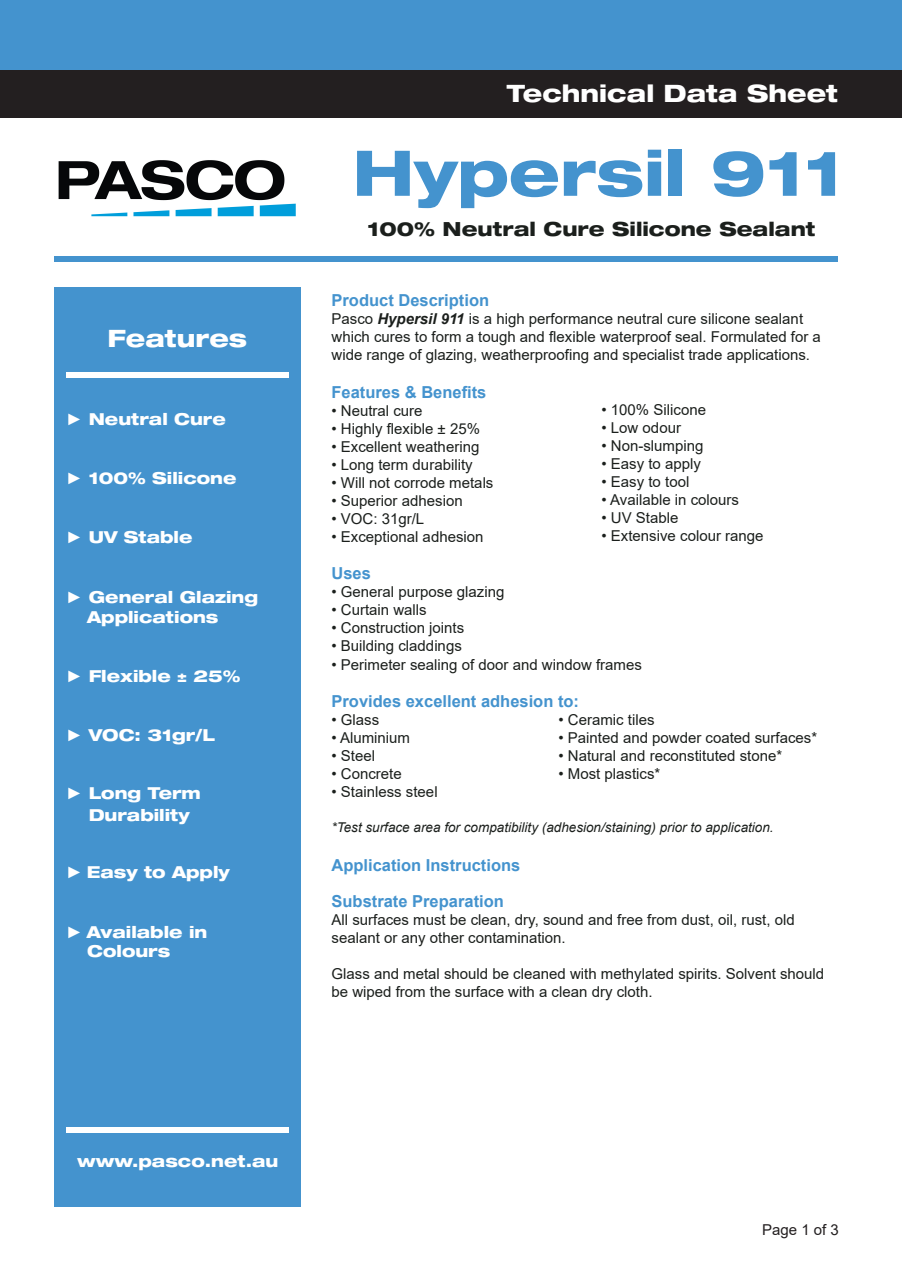
<style>
.page{position:relative;width:902px;height:1272px;background:#fff}
.page>*{position:absolute;margin:0;border:0;box-sizing:border-box;transform-origin:0 0}
.t1{font:800 expanded 63px "Helvetica Neue LT Std";color:#4493ce}
.t2{font:800 expanded 24px "Helvetica Neue LT Std";color:#fff}
.t3{font:800 expanded 19.5px "Helvetica Neue LT Std";color:#1b1f1c}
.t4{font:800 expanded 16.5px "Helvetica Neue LT Std";color:#fff}
.t5{font:700 16.5px/36px "Arial";color:#4493ce}
.t6{font:15px/18px "Arial";color:#1b1f1c}
.t7{font:15px "Arial";color:#231f20}
.t8{font:italic 13.5px "Arial";color:#1b1f1c}
.s1{font-family:"Arial";font-weight:700;font-stretch:normal}
.s2{font-weight:700;font-style:italic}
</style>
<div class="page">
<div style="left:54px;top:287px;width:247px;height:920px;background:#4493ce"></div>
<div style="left:54px;top:256px;width:783px;height:6px;background:#4493ce"></div>
<div style="left:66px;top:372px;width:223px;height:5px;background:#fff"></div>
<div style="left:66px;top:1127px;width:223px;height:5px;background:#fff"></div>
<img style="left:58px;top:160px;width:238px;height:57px">
<div style="left:0;top:0;width:902px;height:88px;background:#4493ce"></div>
<div style="left:0;top:70px;width:902px;height:47px;background:#231f20"></div>
<h2 class="t2" style="left:108px;top:323px;width:141px">Features</h2>
<p class="t4" style="left:66px;top:408px;width:161px"><span class="s1">►</span> Neutral Cure</p>
<p class="t4" style="left:66px;top:467px;width:172px"><span class="s1">►</span> 100% Silicone</p>
<p class="t4" style="left:66px;top:527px;width:128px"><span class="s1">►</span> UV Stable</p>
<p class="t4" style="left:66px;top:586px;width:194px"><span class="s1">►</span> General Glazing</p>
<p class="t4" style="left:87px;top:606px;width:133px">Applications</p>
<p class="t4" style="left:66px;top:665px;width:176px"><span class="s1">►</span> Flexible ± 25%</p>
<p class="t4" style="left:66px;top:725px;width:151px"><span class="s1">►</span> VOC: 31gr/L</p>
<p class="t4" style="left:66px;top:782px;width:136px"><span class="s1">►</span> Long Term</p>
<p class="t4" style="left:89px;top:804px;width:103px">Durability</p>
<p class="t4" style="left:66px;top:862px;width:165px"><span class="s1">►</span> Easy to Apply</p>
<p class="t4" style="left:66px;top:921px;width:143px"><span class="s1">►</span> Available in</p>
<p class="t4" style="left:87px;top:941px;width:85px">Colours</p>
<h2 class="t2" style="left:507px;top:78px;width:333px">Technical Data Sheet</h2>
<h1 class="t1" style="left:352px;top:133px;width:492px">Hypersil 911</h1>
<h3 class="t3" style="left:368px;top:217px;width:450px">100% Neutral Cure Silicone Sealant</h3>
<p class="t5" style="left:332px;top:282px;width:159px">Product Description</p>
<p class="t6" style="left:332px;top:309px;width:491px">Pasco <span class="s2">Hypersil 911</span> is a high performance neutral cure silicone sealant which cures to form a tough and flexible waterproof seal. Formulated for a wide range of glazing, weatherproofing and specialist trade applications.</p>
<p class="t5" style="left:332px;top:374px;width:156px">Features &amp; Benefits</p>
<p class="t6" style="left:332px;top:401px;width:93px">• Neutral cure</p>
<p class="t6" style="left:332px;top:419px;width:150px">• Highly flexible ± 25%</p>
<p class="t6" style="left:332px;top:437px;width:149px">• Excellent weathering</p>
<p class="t6" style="left:332px;top:455px;width:143px">• Long term durability</p>
<p class="t6" style="left:332px;top:473px;width:163px">• Will not corrode metals</p>
<p class="t6" style="left:332px;top:491px;width:133px">• Superior adhesion</p>
<p class="t6" style="left:332px;top:509px;width:94px">• VOC: 31gr/L</p>
<p class="t6" style="left:332px;top:527px;width:153px">• Exceptional adhesion</p>
<p class="t5" style="left:332px;top:556px;width:41px">Uses</p>
<p class="t6" style="left:332px;top:583px;width:174px">• General purpose glazing</p>
<p class="t6" style="left:332px;top:601px;width:97px">• Curtain walls</p>
<p class="t6" style="left:332px;top:619px;width:134px">• Construction joints</p>
<p class="t6" style="left:332px;top:637px;width:132px">• Building claddings</p>
<p class="t6" style="left:332px;top:655px;width:312px">• Perimeter sealing of door and window frames</p>
<p class="t5" style="left:332px;top:684px;width:249px">Provides excellent adhesion to:</p>
<p class="t6" style="left:332px;top:711px;width:49px">• Glass</p>
<p class="t6" style="left:332px;top:729px;width:80px">• Aluminium</p>
<p class="t6" style="left:332px;top:747px;width:45px">• Steel</p>
<p class="t6" style="left:332px;top:765px;width:72px">• Concrete</p>
<p class="t6" style="left:332px;top:783px;width:108px">• Stainless steel</p>
<p class="t8" style="left:332px;top:818px;width:444px">*Test surface area for compatibility (adhesion/staining) prior to application.</p>
<p class="t5" style="left:332px;top:847px;width:190px">Application Instructions<br>Substrate Preparation</p>
<p class="t6" style="left:332px;top:911px;width:465px">All surfaces must be clean, dry, sound and free from dust, oil, rust, old sealant or any other contamination.</p>
<p class="t6" style="left:332px;top:965px;width:494px">Glass and metal should be cleaned with methylated spirits. Solvent should be wiped from the surface with a clean dry cloth.</p>
<p class="t6" style="left:602px;top:400px;width:106px">• 100% Silicone</p>
<p class="t6" style="left:602px;top:418px;width:81px">• Low odour</p>
<p class="t6" style="left:602px;top:436px;width:103px">• Non-slumping</p>
<p class="t6" style="left:602px;top:454px;width:101px">• Easy to apply</p>
<p class="t6" style="left:602px;top:472px;width:89px">• Easy to tool</p>
<p class="t6" style="left:602px;top:490px;width:139px">• Available in colours</p>
<p class="t6" style="left:602px;top:508px;width:78px">• UV Stable</p>
<p class="t6" style="left:602px;top:526px;width:163px">• Extensive colour range</p>
<p class="t6" style="left:558px;top:711px;width:98px">• Ceramic tiles</p>
<p class="t6" style="left:558px;top:729px;width:260px">• Painted and powder coated surfaces*</p>
<p class="t6" style="left:558px;top:747px;width:225px">• Natural and reconstituted stone*</p>
<p class="t6" style="left:558px;top:765px;width:103px">• Most plastics*</p>
<p class="t4" style="left:77px;top:1150px;width:203px">www.pasco.net.au</p>
<p class="t7" style="left:762px;top:1219px;width:78px">Page 1 of 3</p>
</div>
